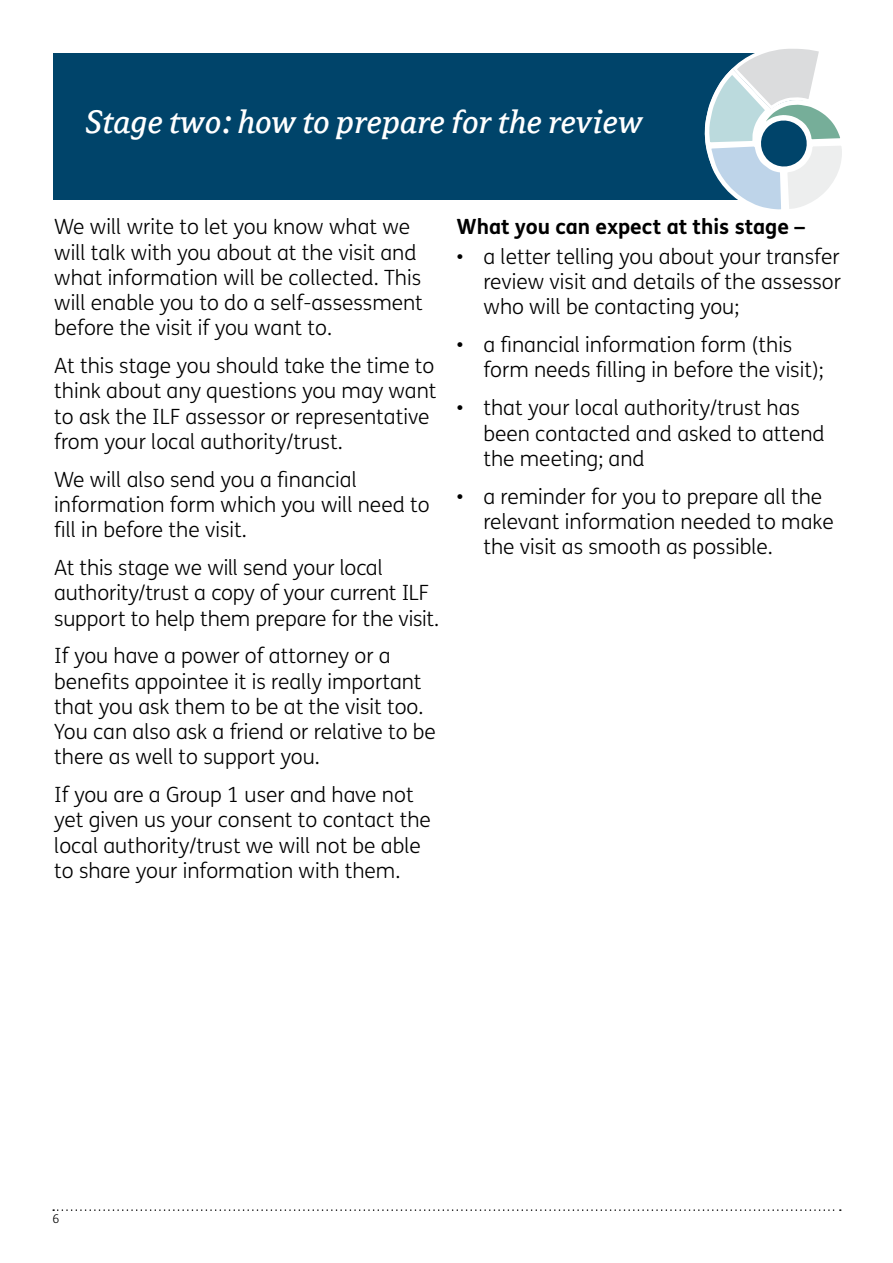
<style>
.page{position:relative;width:893px;height:1263px;background:#fff}
.page>*{position:absolute;margin:0;border:0;box-sizing:border-box;transform-origin:0 0}
.headings{font:italic 36px "Avance";color:#fff}
.body_text{font:300 21px/25.2px "FS Me";color:#000}
.bold_text_normal{font:700 21px "FS Me";color:#000}
.t1{font:300 12px "FS Me";color:#000}
</style>
<div class="page">
<svg style="left:53px;top:1209px;width:788px;height:2px"></svg>
<div style="left:53px;top:53px;width:755px;height:147px;background:#00446a"></div>
<svg style="left:704px;top:49px;width:138px;height:161px"></svg>
<p class="headings" style="left:85px;top:104px;width:559px">Stage two: how to prepare for the review</p>
<p class="body_text" style="left:54px;top:215px;width:370px">We will write to let you know what we will talk with you about at the visit and what information will be collected. This will enable you to do a self-assessment before the visit if you want to.</p>
<p class="body_text" style="left:54px;top:354px;width:384px">At this stage you should take the time to think about any questions you may want to ask the ILF assessor or representative from your local authority/trust.</p>
<p class="body_text" style="left:54px;top:467px;width:377px">We will also send you a financial information form which you will need to fill in before the visit.</p>
<p class="body_text" style="left:54px;top:556px;width:387px">At this stage we will send your local authority/trust a copy of your current ILF support to help them prepare for the visit.</p>
<p class="body_text" style="left:54px;top:644px;width:383px">If you have a power of attorney or a benefits appointee it is really important that you ask them to be at the visit too.<br>You can also ask a friend or relative to be there as well to support you.</p>
<p class="body_text" style="left:54px;top:783px;width:378px">If you are a Group 1 user and have not yet given us your consent to contact the local authority/trust we will not be able to share your information with them.</p>
<p class="bold_text_normal" style="left:456px;top:214px;width:350px">What you can expect at this stage –</p>
<p class="body_text" style="left:483px;top:244px;width:359px;text-align:justify;text-indent:-27px">• a letter telling you about your transfer review visit and details of the assessor who will be contacting you;</p>
<p class="body_text" style="left:483px;top:333px;width:342px;text-indent:-27px">• a financial information form (this form needs filling in before the visit);</p>
<p class="body_text" style="left:483px;top:396px;width:343px;text-indent:-27px">• that your local authority/trust has been contacted and asked to attend the meeting; and</p>
<p class="body_text" style="left:483px;top:484px;width:352px;text-indent:-27px">• a reminder for you to prepare all the relevant information needed to make the visit as smooth as possible.</p>
<p class="t1" style="left:52px;top:1212px;width:8px">6</p>
</div>
